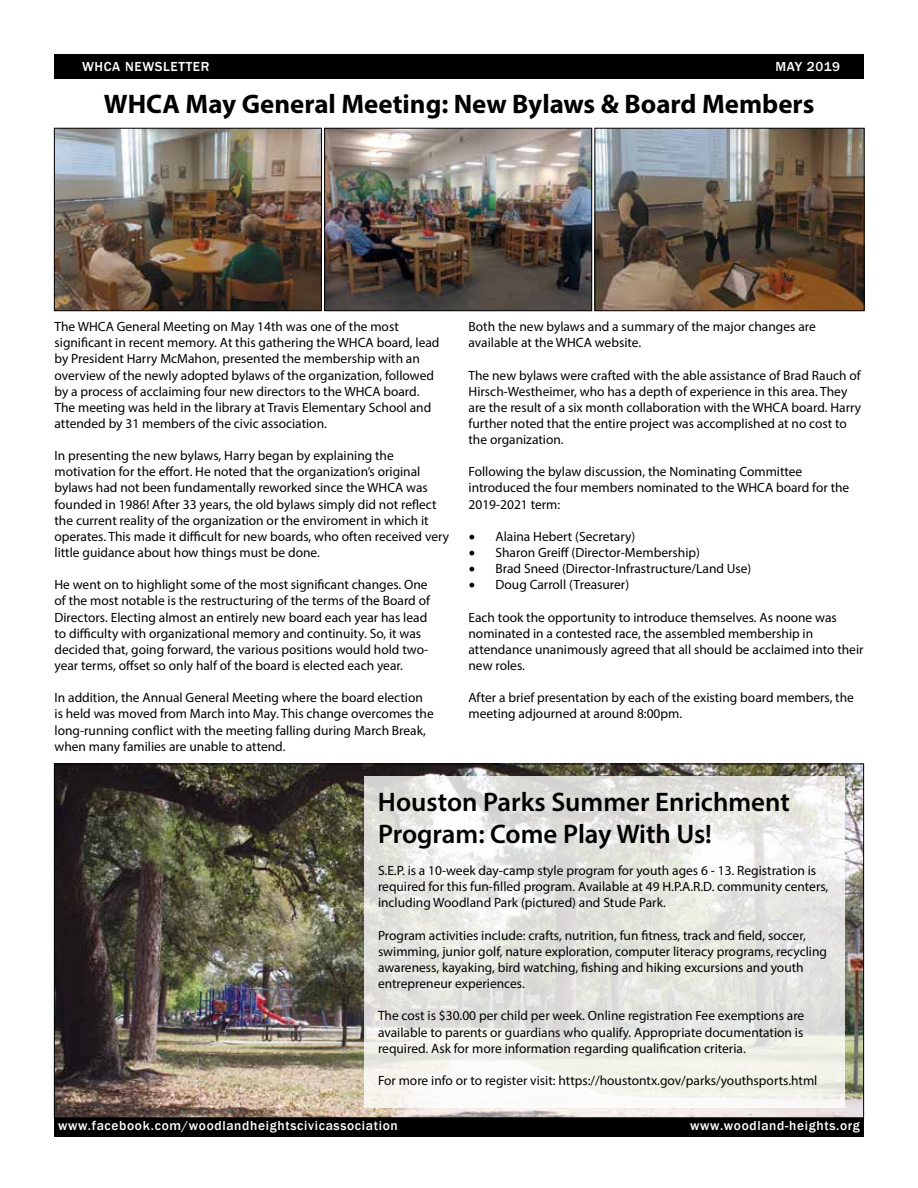
<style>
.page{position:relative;width:918px;height:1188px;background:#fff}
.page>*{position:absolute;margin:0;border:0;box-sizing:border-box;transform-origin:0 0}
.t1{font:600 26.85px/32.2px "Myriad Pro";color:#000}
.t2{font:700 26.85px "Myriad Pro";color:#000}
.t3{font:13.5px/16.2px "Myriad Pro";color:#000}
.t4{font:500 13.5px "Franklin Gothic";letter-spacing:.05em;color:#fff}
.s1{font-family:"Minion Pro";font-size:18px}
</style>
<div class="page">
<div style="left:54px;top:54px;width:810px;height:25px;background:#000"></div>
<div style="left:54px;top:1118px;width:810px;height:19px;background:#000"></div>
<img style="left:56px;top:766px;width:806px;height:350px">
<svg style="left:365px;top:777px;width:480px;height:331px"></svg>
<img style="left:326px;top:130px;width:264px;height:179px">
<div style="left:324px;top:128px;width:268px;height:183px;border:1px solid #000"></div>
<img style="left:56px;top:130px;width:264px;height:179px">
<div style="left:54px;top:128px;width:268px;height:183px;border:1px solid #000"></div>
<img style="left:597px;top:130px;width:266px;height:179px">
<div style="left:595px;top:128px;width:270px;height:183px;border:1px solid #000"></div>
<p class="t4" style="left:82px;top:58px;width:129px">WHCA NEWSLETTER</p>
<p class="t4" style="left:776px;top:58px;width:66px">MAY 2019</p>
<h1 class="t2" style="left:104px;top:87px;width:712px">WHCA May General Meeting: New Bylaws &amp; Board Members</h1>
<p class="t3" style="left:55px;top:318px;width:387px">The WHCA General Meeting on May 14th was one of the most significant in recent memory. At this gathering the WHCA board, lead by President Harry McMahon, presented the membership with an overview of the newly adopted bylaws of the organization, followed by a process of acclaiming four new directors to the WHCA board.<br>The meeting was held in the library at Travis Elementary School and attended by 31 members of the civic association.</p>
<p class="t3" style="left:55px;top:447px;width:396px">In presenting the new bylaws, Harry began by explaining the motivation for the effort. He noted that the organization’s original bylaws had not been fundamentally reworked since the WHCA was founded in 1986! After 33 years, the old bylaws simply did not reflect the current reality of the organization or the enviroment in which it operates. This made it difficult for new boards, who often received very little guidance about how things must be done.</p>
<p class="t3" style="left:55px;top:576px;width:377px">He went on to highlight some of the most significant changes. One of the most notable is the restructuring of the terms of the Board of Directors. Electing almost an entirely new board each year has lead to difficulty with organizational memory and continuity. So, it was decided that, going forward, the various positions would hold two&shy;year terms, offset so only half of the board is elected each year.</p>
<p class="t3" style="left:55px;top:689px;width:381px">In addition, the Annual General Meeting where the board election is held was moved from March into May. This change overcomes the long-running conflict with the meeting falling during March Break, when many families are unable to attend.</p>
<p class="t3" style="left:469px;top:318px;width:349px">Both the new bylaws and a summary of the major changes are available at the WHCA website.</p>
<p class="t3" style="left:469px;top:367px;width:394px">The new bylaws were crafted with the able assistance of Brad Rauch of Hirsch-Westheimer, who has a depth of experience in this area. They are the result of a six month collaboration with the WHCA board. Harry further noted that the entire project was accomplished at no cost to the organization.</p>
<p class="t3" style="left:469px;top:464px;width:382px">Following the bylaw discussion, the Nominating Committee introduced the four members nominated to the WHCA board for the<br>2019-2021 term:</p>
<p class="t3" style="left:469px;top:528px;width:168px"><span class="s1">•</span> Alaina Hebert (Secretary)</p>
<p class="t3" style="left:469px;top:544px;width:233px"><span class="s1">•</span> Sharon Greiff (Director-Membership)</p>
<p class="t3" style="left:469px;top:560px;width:284px"><span class="s1">•</span> Brad Sneed (Director-Infrastructure/Land Use)</p>
<p class="t3" style="left:469px;top:576px;width:162px"><span class="s1">•</span> Doug Carroll (Treasurer)</p>
<p class="t3" style="left:469px;top:609px;width:397px">Each took the opportunity to introduce themselves. As noone was nominated in a contested race, the assembled membership in attendance unanimously agreed that all should be acclaimed into their new roles.</p>
<p class="t3" style="left:469px;top:689px;width:387px">After a brief presentation by each of the existing board members, the meeting adjourned at around 8:00pm.</p>
<h1 class="t1" style="left:378px;top:785px;width:413px">Houston Parks Summer Enrichment<br>Program: Come Play With Us!</h1>
<p class="t3" style="left:378px;top:862px;width:452px">S.E.P. is a 10-week day-camp style program for youth ages 6 - 13. Registration is required for this fun-filled program. Available at 49 H.P.A.R.D. community centers, including Woodland Park (pictured) and Stude Park.</p>
<p class="t3" style="left:378px;top:927px;width:451px">Program activities include: crafts, nutrition, fun fitness, track and field, soccer, swimming, junior golf, nature exploration, computer literacy programs, recycling awareness, kayaking, bird watching, fishing and hiking excursions and youth entrepreneur experiences.</p>
<p class="t3" style="left:378px;top:1008px;width:428px;text-align:justify">The cost is $30.00 per child per week. Online registration Fee exemptions are available to parents or guardians who qualify. Appropriate documentation is required. Ask for more information regarding qualification criteria.</p>
<p class="t3" style="left:378px;top:1072px;width:441px">For more info or to register visit: https://houstontx.gov/parks/youthsports.html</p>
<p class="t4" style="left:58px;top:1118px;width:341px">www.facebook.com/woodlandheightscivicassociation</p>
<p class="t4" style="left:690px;top:1118px;width:171px">www.woodland-heights.org</p>
</div>
